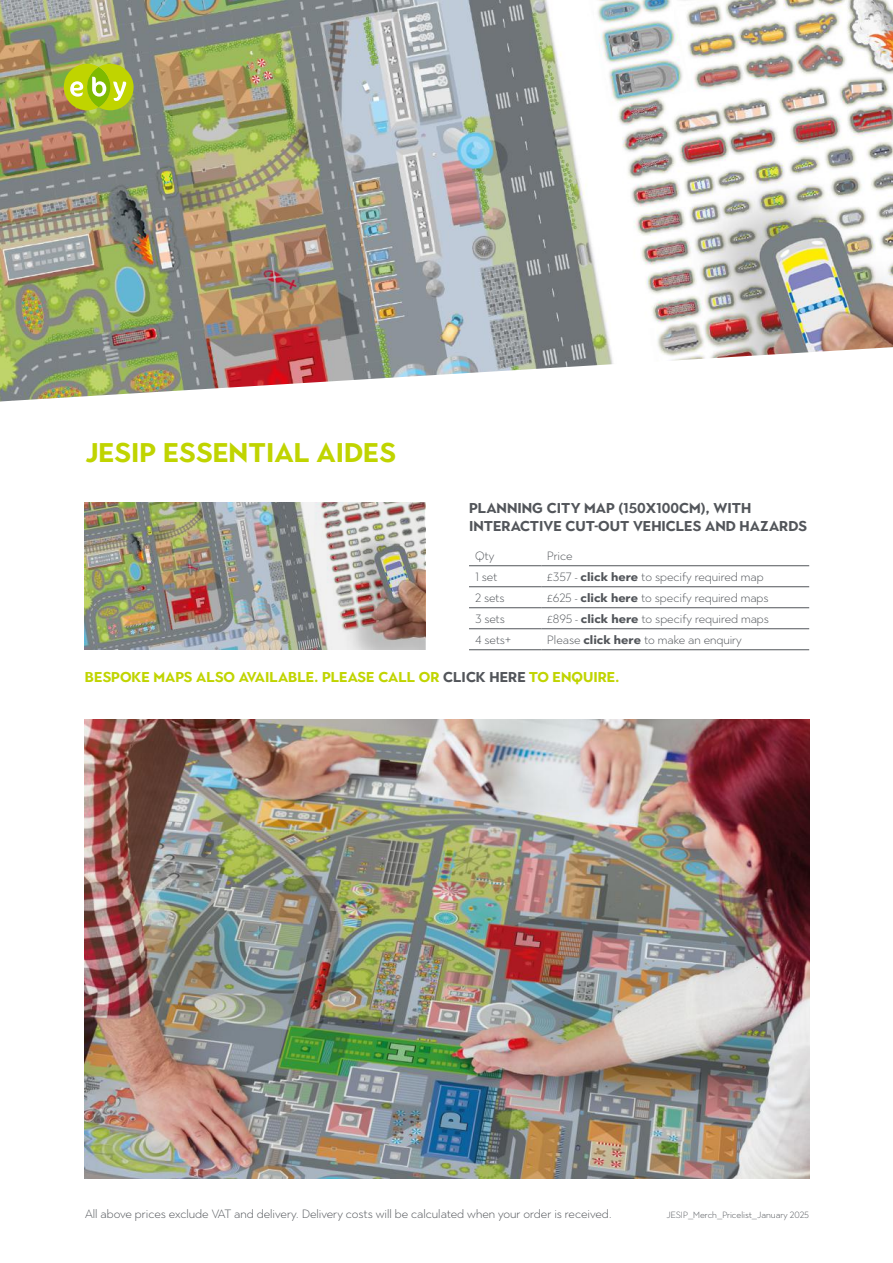
<style>
.page{position:relative;width:893px;height:1263px;background:#fff}
.page>*{position:absolute;margin:0;border:0;box-sizing:border-box;transform-origin:0 0}
.t1{font:700 27px "Town 10 Display";color:#c0d400}
.t2{font:700 14.25px/17.1px "Town 10 Display";color:#52555a}
.t3{font:700 14.25px "Town 10 Display";color:#c0d400}
.t4{font:300 12px "Town 80 Text";color:#52555a}
.t5{font:300 9px "Town 80 Text";color:#52555a}
.s1{font-weight:700}
.s2{color:#52555a}
</style>
<div class="page">
<img style="left:0;top:0;width:893px;height:401px">
<img style="left:64px;top:54px;width:88px;height:56px">
<hr style="left:469px;top:586px;width:72px;height:1px;background:#52555a">
<hr style="left:541px;top:586px;width:268px;height:1px;background:#52555a">
<hr style="left:469px;top:607px;width:72px;height:1px;background:#52555a">
<hr style="left:541px;top:607px;width:268px;height:1px;background:#52555a">
<hr style="left:469px;top:628px;width:72px;height:1px;background:#52555a">
<hr style="left:541px;top:628px;width:268px;height:1px;background:#52555a">
<hr style="left:469px;top:649px;width:72px;height:1px;background:#52555a">
<hr style="left:541px;top:649px;width:268px;height:1px;background:#52555a">
<hr style="left:469px;top:565px;width:72px;height:1px;background:#52555a">
<hr style="left:541px;top:565px;width:268px;height:1px;background:#52555a">
<img style="left:85px;top:503px;width:340px;height:147px">
<img style="left:85px;top:719px;width:724px;height:459px">
<h1 class="t1" style="left:85px;top:437px;width:312px">JESIP ESSENTIAL AIDES</h1>
<p class="t2" style="left:469px;top:500px;width:340px">PLANNING CITY MAP (150X100CM), WITH<br>INTERACTIVE CUT-OUT VEHICLES AND HAZARDS</p>
<p class="t4" style="left:475px;top:548px;width:21px">Qty</p>
<p class="t4" style="left:547px;top:548px;width:27px">Price</p>
<p class="t4" style="left:475px;top:569px;width:24px">1 set</p>
<p class="t4" style="left:547px;top:569px;width:218px">£357 - <span class="s1">click here</span> to specify required map</p>
<p class="t4" style="left:475px;top:590px;width:31px">2 sets</p>
<p class="t4" style="left:547px;top:590px;width:223px">£625 - <span class="s1">click here</span> to specify required maps</p>
<p class="t4" style="left:475px;top:611px;width:31px">3 sets</p>
<p class="t4" style="left:547px;top:611px;width:223px">£895 - <span class="s1">click here</span> to specify required maps</p>
<p class="t4" style="left:475px;top:632px;width:38px">4 sets+</p>
<p class="t4" style="left:547px;top:632px;width:196px">Please <span class="s1">click here</span> to make an enquiry</p>
<p class="t3" style="left:85px;top:669px;width:536px">BESPOKE MAPS ALSO AVAILABLE. PLEASE CALL OR <span class="s2">CLICK HERE</span> TO ENQUIRE.</p>
<p class="t4" style="left:85px;top:1206px;width:528px">All above prices exclude VAT and delivery. Delivery costs will be calculated when your order is received.</p>
<p class="t5" style="left:667px;top:1209px;width:144px">JESIP_Merch_Pricelist_January 2025</p>
</div>
